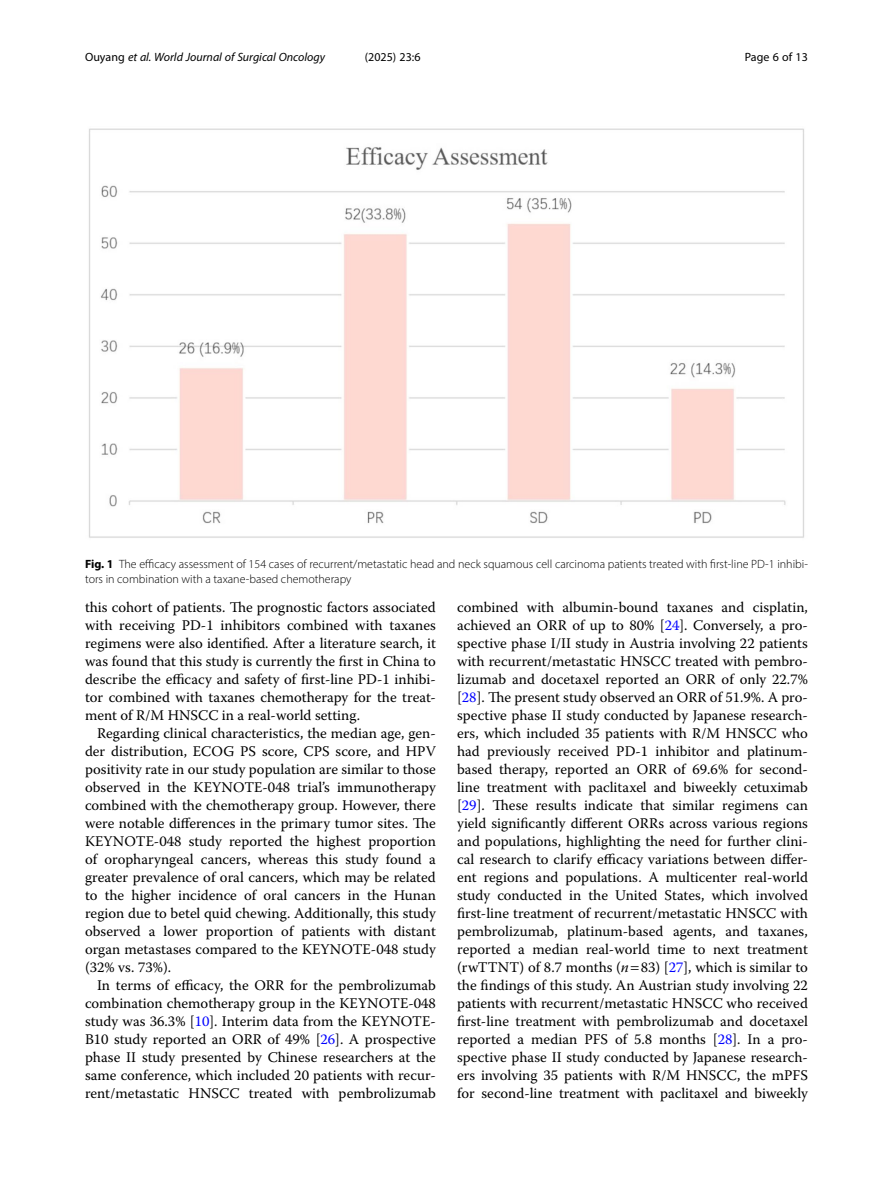
<style>
.page{position:relative;width:893px;height:1191px;background:#fff}
.page>*{position:absolute;margin:0;border:0;box-sizing:border-box;transform-origin:0 0}
.Body_Text_Indent{font:14.7px/18px "Warnock Pro";color:#000;text-align:justify}
.Body_Text{font:14.7px/18px "Warnock Pro";color:#000;text-align:justify}
.Figure_Caption{font:300 12px/15px "Myriad Pro";color:#000}
.t1{font:italic 12px "Myriad Pro";color:#000}
.t2{font:12px "Myriad Pro";color:#000}
.s1{font-style:normal}
.s2{font-weight:700}
.s3{color:#00f}
.s4{font-style:italic}
</style>
<div class="page">
<img style="left:89px;top:128px;width:715px;height:410px">
<p class="t1" style="left:85px;top:50px;width:242px"><span class="s1">Ouyang</span> et al. World Journal of Surgical Oncology</p>
<p class="t2" style="left:365px;top:50px;width:57px">(2025) 23:6</p>
<p class="t2" style="left:745px;top:50px;width:65px">Page 6 of 13</p>
<p class="Figure_Caption" style="left:85px;top:556px;width:724px"><span class="s2">Fig. 1</span> The efficacy assessment of 154 cases of recurrent/metastatic head and neck squamous cell carcinoma patients treated with first-line PD-1 inhibi&shy;tors in combination with a taxane-based chemotherapy</p>
<p class="Body_Text" style="left:85px;top:598px;width:352px">this cohort of patients. The prognostic factors associated with receiving PD-1 inhibitors combined with taxanes regimens were also identified. After a literature search, it was found that this study is currently the first in China to describe the efficacy and safety of first-line PD-1 inhibi&shy;tor combined with taxanes chemotherapy for the treat&shy;ment of R/M HNSCC in a real-world setting.</p>
<p class="Body_Text_Indent" style="left:85px;top:724px;width:352px;text-indent:12px">Regarding clinical characteristics, the median age, gen&shy;der distribution, ECOG PS score, CPS score, and HPV positivity rate in our study population are similar to those observed in the KEYNOTE-048 trial’s immunotherapy combined with the chemotherapy group. However, there were notable differences in the primary tumor sites. The KEYNOTE-048 study reported the highest proportion of oropharyngeal cancers, whereas this study found a greater prevalence of oral cancers, which may be related to the higher incidence of oral cancers in the Hunan region due to betel quid chewing. Additionally, this study observed a lower proportion of patients with distant organ metastases compared to the KEYNOTE-048 study (32% vs. 73%).</p>
<p class="Body_Text_Indent" style="left:85px;top:976px;width:352px;text-indent:12px">In terms of efficacy, the ORR for the pembrolizumab combination chemotherapy group in the KEYNOTE-048 study was 36.3% [<span class="s3">10</span>]. Interim data from the KEYNOTE-B10 study reported an ORR of 49% [<span class="s3">26</span>]. A prospective phase II study presented by Chinese researchers at the same conference, which included 20 patients with recur&shy;rent/metastatic HNSCC treated with pembrolizumab</p>
<p class="Body_Text_Indent" style="left:457px;top:598px;width:352px">combined with albumin-bound taxanes and cisplatin, achieved an ORR of up to 80% [<span class="s3">24</span>]. Conversely, a pro&shy;spective phase I/II study in Austria involving 22 patients with recurrent/metastatic HNSCC treated with pembro&shy;lizumab and docetaxel reported an ORR of only 22.7% [<span class="s3">28</span>]. The present study observed an ORR of 51.9%. A pro&shy;spective phase II study conducted by Japanese research&shy;ers, which included 35 patients with R/M HNSCC who had previously received PD-1 inhibitor and platinum&shy;based therapy, reported an ORR of 69.6% for second&shy;line treatment with paclitaxel and biweekly cetuximab [<span class="s3">29</span>]. These results indicate that similar regimens can yield significantly different ORRs across various regions and populations, highlighting the need for further clini&shy;cal research to clarify efficacy variations between differ&shy;ent regions and populations. A multicenter real-world study conducted in the United States, which involved first-line treatment of recurrent/metastatic HNSCC with pembrolizumab, platinum-based agents, and taxanes, reported a median real-world time to next treatment (rwTTNT) of 8.7 months (<span class="s4">n</span> 83) [<span class="s3">27</span>], which is similar to the findings of this study. An Austrian study involving 22 patients with recurrent/metastatic HNSCC who received first-line treatment with pembrolizumab and docetaxel reported a median PFS of 5.8 months [<span class="s3">28</span>]. In a pro&shy;spective phase II study conducted by Japanese research&shy;ers involving 35 patients with R/M HNSCC, the mPFS for second-line treatment with paclitaxel and biweekly</p>
</div>
